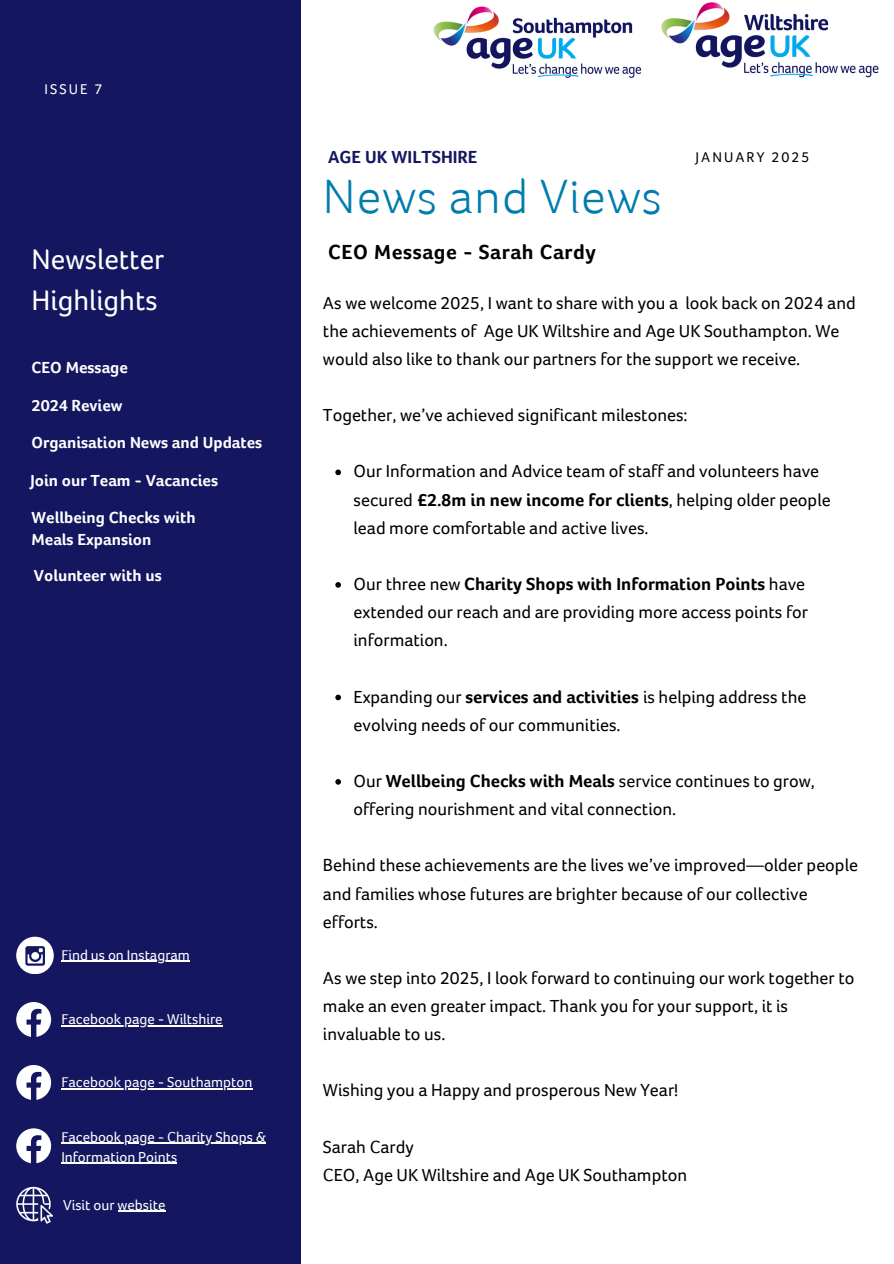
<style>
.page{position:relative;width:894px;height:1264px;background:#fff}
.page>*{position:absolute;margin:0;border:0;box-sizing:border-box;transform-origin:0 0}
.t1{font:300 49.5px "Foco";letter-spacing:.02em;color:#007dad}
.t2{font:29.1px/40.5px "Foco Age UK";color:#fff}
.t3{font:700 21px "Foco Age UK";letter-spacing:.03em;color:#000}
.t4{font:18px/28.2px "Foco Age UK";color:#000}
.t5{font:700 18px "Foco Age UK";color:#141760}
.t6{font:700 16.5px/22.5px "Foco Age UK";color:#fff}
.t7{font:14.85px/20.2px "Foco Age UK";color:#fff}
.t8{font:14.55px "Foco Age UK";letter-spacing:.14em;color:#000}
.t9{font:14.55px "Foco Age UK";letter-spacing:.14em;color:#fff}
.s1{font-weight:700}
</style>
<div class="page">
<div style="left:0;top:0;width:300px;height:1263px;background:#141760"></div>
<svg style="left:16px;top:1002px;width:35px;height:34px"></svg>
<img style="left:661px;top:2px;width:218px;height:76px">
<svg style="left:16px;top:1065px;width:35px;height:34px"></svg>
<svg style="left:16px;top:1128px;width:35px;height:35px"></svg>
<svg style="left:16px;top:1186px;width:37px;height:37px"></svg>
<div style="left:16px;top:936px;width:37px;height:37px;background:#fff;border-radius:50%"></div>
<svg style="left:25px;top:946px;width:20px;height:19px"></svg>
<img style="left:433px;top:6px;width:209px;height:72px">
<svg style="left:335px;top:469px;width:6px;height:6px"></svg>
<svg style="left:335px;top:582px;width:6px;height:5px"></svg>
<svg style="left:335px;top:694px;width:6px;height:6px"></svg>
<svg style="left:335px;top:779px;width:6px;height:5px"></svg>
<hr style="left:61px;top:1025px;width:161px;height:1px;background:#fff">
<hr style="left:118px;top:1210px;width:47px;height:1px;background:#fff">
<hr style="left:61px;top:1088px;width:191px;height:1px;background:#fff">
<hr style="left:61px;top:1142px;width:205px;height:1px;background:#fff">
<hr style="left:61px;top:1162px;width:116px;height:1px;background:#fff">
<hr style="left:61px;top:960px;width:129px;height:2px;background:#fff">
<p class="t9" style="left:45px;top:81px;width:59px">ISSUE 7</p>
<p class="t2" style="left:32px;top:239px;width:134px">Newsletter<br>Highlights</p>
<p class="t6" style="left:32px;top:356px;width:98px">CEO Message</p>
<p class="t6" style="left:32px;top:394px;width:92px">2024 Review</p>
<h4 class="t6" style="left:32px;top:431px;width:232px">Organisation News and Updates</h4>
<p class="t6" style="left:30px;top:469px;width:189px">Join our Team - Vacancies</p>
<p class="t6" style="left:32px;top:506px;width:165px">Wellbeing Checks with<br>Meals Expansion</p>
<h6 class="t6" style="left:34px;top:564px;width:129px">Volunteer with us</h6>
<h6 class="t7" style="left:61px;top:944px;width:130px">Find us on Instagram</h6>
<p class="t7" style="left:61px;top:1009px;width:162px">Facebook page - Wiltshire</p>
<h1 class="t7" style="left:61px;top:1072px;width:192px">Facebook page - Southampton</h1>
<h3 class="t7" style="left:61px;top:1126px;width:206px">Facebook page - Charity Shops &amp;<br>Information Points</h3>
<p class="t7" style="left:63px;top:1194px;width:104px">Visit our website</p>
<p class="t5" style="left:328px;top:147px;width:151px">AGE UK WILTSHIRE</p>
<p class="t1" style="left:323px;top:171px;width:340px">News and Views</p>
<p class="t3" style="left:328px;top:240px;width:269px">CEO Message - Sarah Cardy</p>
<p class="t8" style="left:695px;top:149px;width:115px">JANUARY 2025</p>
<p class="t4" style="left:323px;top:289px;width:534px">As we welcome 2025, I want to share with you a look back on 2024 and the achievements of Age UK Wiltshire and Age UK Southampton. We would also like to thank our partners for the support we receive.</p>
<p class="t4" style="left:323px;top:401px;width:366px">Together, we’ve achieved significant milestones:</p>
<h2 class="t4" style="left:353px;top:457px;width:478px">Our Information and Advice team of staff and volunteers have secured <span class="s1">£2.8m in new income for clients</span>, helping older people lead more comfortable and active lives.</h2>
<h5 class="t4" style="left:353px;top:570px;width:456px">Our three new <span class="s1">Charity Shops with Information Points</span> have extended our reach and are providing more access points for information.</h5>
<h5 class="t4" style="left:353px;top:682px;width:454px">Expanding our <span class="s1">services and activities</span> is helping address the evolving needs of our communities.</h5>
<h5 class="t4" style="left:353px;top:767px;width:462px">Our <span class="s1">Wellbeing Checks with Meals</span> service continues to grow, offering nourishment and vital connection.</h5>
<h5 class="t4" style="left:323px;top:851px;width:536px">Behind these achievements are the lives we’ve improved—older people and families whose futures are brighter because of our collective efforts.</h5>
<h5 class="t4" style="left:323px;top:964px;width:533px">As we step into 2025, I look forward to continuing our work together to make an even greater impact. Thank you for your support, it is invaluable to us.</h5>
<h5 class="t4" style="left:323px;top:1076px;width:357px">Wishing you a Happy and prosperous New Year!</h5>
<p class="t4" style="left:323px;top:1132px;width:365px">Sarah Cardy<br>CEO, Age UK Wiltshire and Age UK Southampton</p>
</div>
